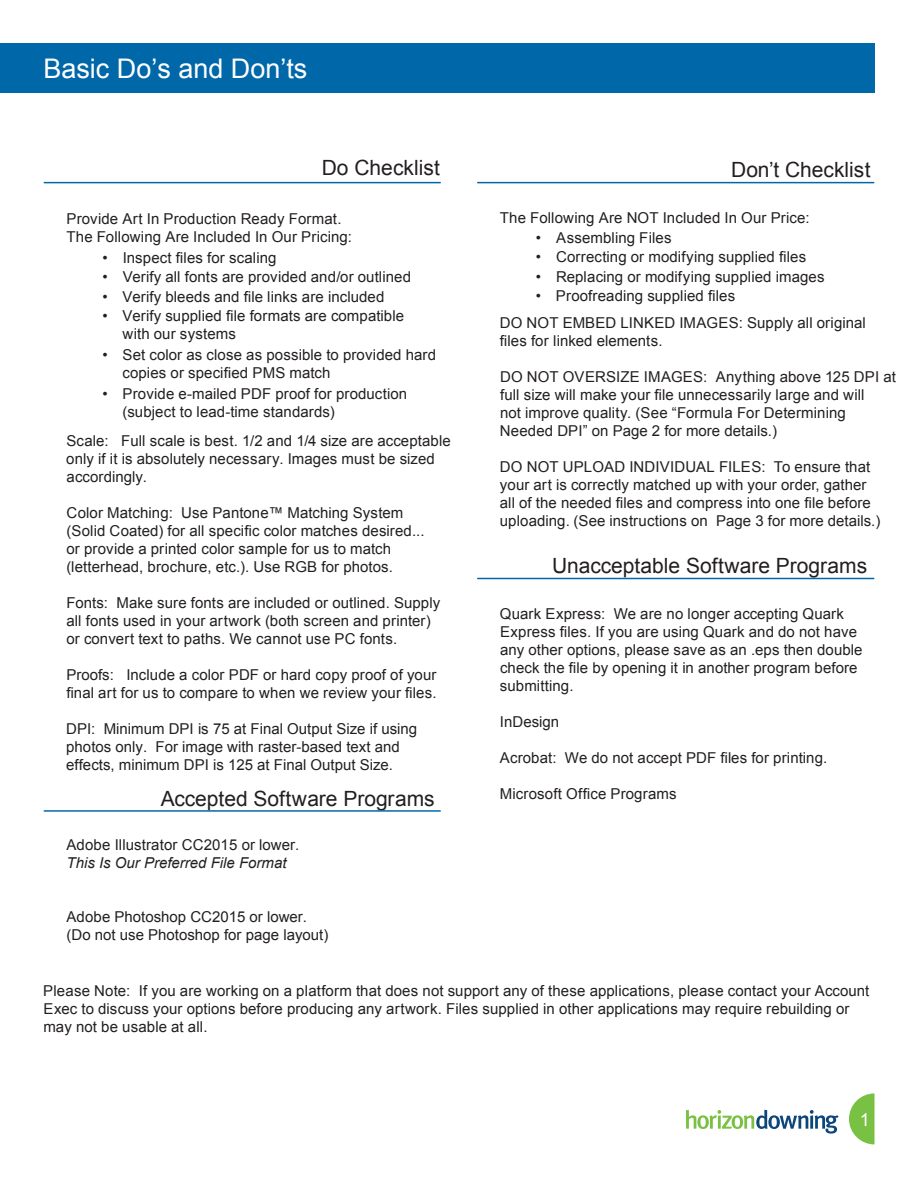
<style>
.page{position:relative;width:918px;height:1188px;background:#fff}
.page>*{position:absolute;margin:0;border:0;box-sizing:border-box;transform-origin:0 0}
.t1{font:27px "Arial";color:#fff}
.t2{font:21px "Arial";color:#231f20}
.t3{font:18px "Arial";color:#fff}
.t4{font:15px/18px "Arial";letter-spacing:.005em;color:#231f20}
.t5{font:italic 15px "Arial";color:#231f20}
</style>
<div class="page">
<svg style="left:849px;top:1093px;width:25px;height:51px"></svg>
<svg style="left:686px;top:1110px;width:153px;height:24px"></svg>
<div style="left:0;top:44px;width:874px;height:49px;background:#0068a9"></div>
<hr style="left:44px;top:182px;width:396px;height:1px;background:#0068a9">
<hr style="left:478px;top:182px;width:396px;height:1px;background:#0068a9">
<hr style="left:478px;top:578px;width:396px;height:1px;background:#0068a9">
<hr style="left:44px;top:810px;width:396px;height:2px;background:#0068a9">
<h1 class="t1" style="left:44px;top:51px;width:265px">Basic Do’s and Don’ts</h1>
<h2 class="t2" style="left:322px;top:154px;width:120px">Do Checklist</h2>
<h2 class="t2" style="left:731px;top:156px;width:141px">Don’t Checklist</h2>
<p class="t4" style="left:67px;top:209px;width:287px">Provide Art In Production Ready Format.<br>The Following Are Included In Our Pricing:</p>
<p class="t4" style="left:103px;top:248px;width:176px">• Inspect files for scaling</p>
<p class="t4" style="left:103px;top:268px;width:310px">• Verify all fonts are provided and/or outlined</p>
<p class="t4" style="left:102px;top:287px;width:283px">• Verify bleeds and file links are included</p>
<p class="t4" style="left:123px;top:307px;width:283px;text-indent:-20px">• Verify supplied file formats are compatible with our systems</p>
<p class="t4" style="left:123px;top:346px;width:315px;text-indent:-20px">• Set color as close as possible to provided hard copies or specified PMS match</p>
<p class="t4" style="left:123px;top:385px;width:286px;text-indent:-20px">• Provide e-mailed PDF proof for production (subject to lead-time standards)</p>
<p class="t4" style="left:66px;top:431px;width:386px">Scale: Full scale is best. 1/2 and 1/4 size are acceptable only if it is absolutely necessary. Images must be sized accordingly.</p>
<p class="t4" style="left:66px;top:503px;width:360px">Color Matching: Use Pantone™ Matching System (Solid Coated) for all specific color matches desired... or provide a printed color sample for us to match (letterhead, brochure, etc.). Use RGB for photos.</p>
<p class="t4" style="left:66px;top:593px;width:375px">Fonts: Make sure fonts are included or outlined. Supply all fonts used in your artwork (both screen and printer) or convert text to paths. We cannot use PC fonts.</p>
<p class="t4" style="left:66px;top:665px;width:372px">Proofs: Include a color PDF or hard copy proof of your final art for us to compare to when we review your files.</p>
<p class="t4" style="left:66px;top:719px;width:352px">DPI: Minimum DPI is 75 at Final Output Size if using photos only. For image with raster-based text and effects, minimum DPI is 125 at Final Output Size.</p>
<h2 class="t2" style="left:161px;top:784px;width:276px">Accepted Software Programs</h2>
<p class="t4" style="left:67px;top:836px;width:234px">Adobe Illustrator CC2015 or lower.</p>
<p class="t5" style="left:67px;top:853px;width:222px">This Is Our Preferred File Format</p>
<p class="t4" style="left:67px;top:908px;width:263px">Adobe Photoshop CC2015 or lower. (Do not use Photoshop for page layout)</p>
<p class="t4" style="left:500px;top:209px;width:311px">The Following Are NOT Included In Our Price:</p>
<p class="t4" style="left:536px;top:229px;width:137px">• Assembling Files</p>
<p class="t4" style="left:536px;top:248px;width:272px">• Correcting or modifying supplied files</p>
<p class="t4" style="left:536px;top:268px;width:290px">• Replacing or modifying supplied images</p>
<p class="t4" style="left:500px;top:283px;width:368px;line-height:27px;text-indent:36px">• Proofreading supplied files<br>DO NOT EMBED LINKED IMAGES: Supply all original</p>
<p class="t4" style="left:500px;top:332px;width:164px">files for linked elements.</p>
<p class="t4" style="left:500px;top:368px;width:397px">DO NOT OVERSIZE IMAGES: Anything above 125 DPI at full size will make your file unnecessarily large and will<br>not improve quality. (See “Formula For Determining Needed DPI” on Page 2 for more details.)</p>
<p class="t4" style="left:500px;top:458px;width:382px">DO NOT UPLOAD INDIVIDUAL FILES: To ensure that your art is correctly matched up with your order, gather all of the needed files and compress into one file before uploading. (See instructions on Page 3 for more details.)</p>
<h2 class="t2" style="left:552px;top:552px;width:317px">Unacceptable Software Programs</h2>
<p class="t4" style="left:500px;top:605px;width:364px">Quark Express: We are no longer accepting Quark Express files. If you are using Quark and do not have any other options, please save as an .eps then double check the file by opening it in another program before submitting.</p>
<p class="t4" style="left:500px;top:713px;width:61px">InDesign</p>
<p class="t4" style="left:500px;top:749px;width:329px">Acrobat: We do not accept PDF files for printing.</p>
<p class="t4" style="left:500px;top:785px;width:178px">Microsoft Office Programs</p>
<p class="t4" style="left:43px;top:982px;width:828px">Please Note: If you are working on a platform that does not support any of these applications, please contact your Account<br>Exec to discuss your options before producing any artwork. Files supplied in other applications may require rebuilding or may not be usable at all.</p>
<p class="t3" style="left:860px;top:1108px;width:12px">1</p>
</div>
